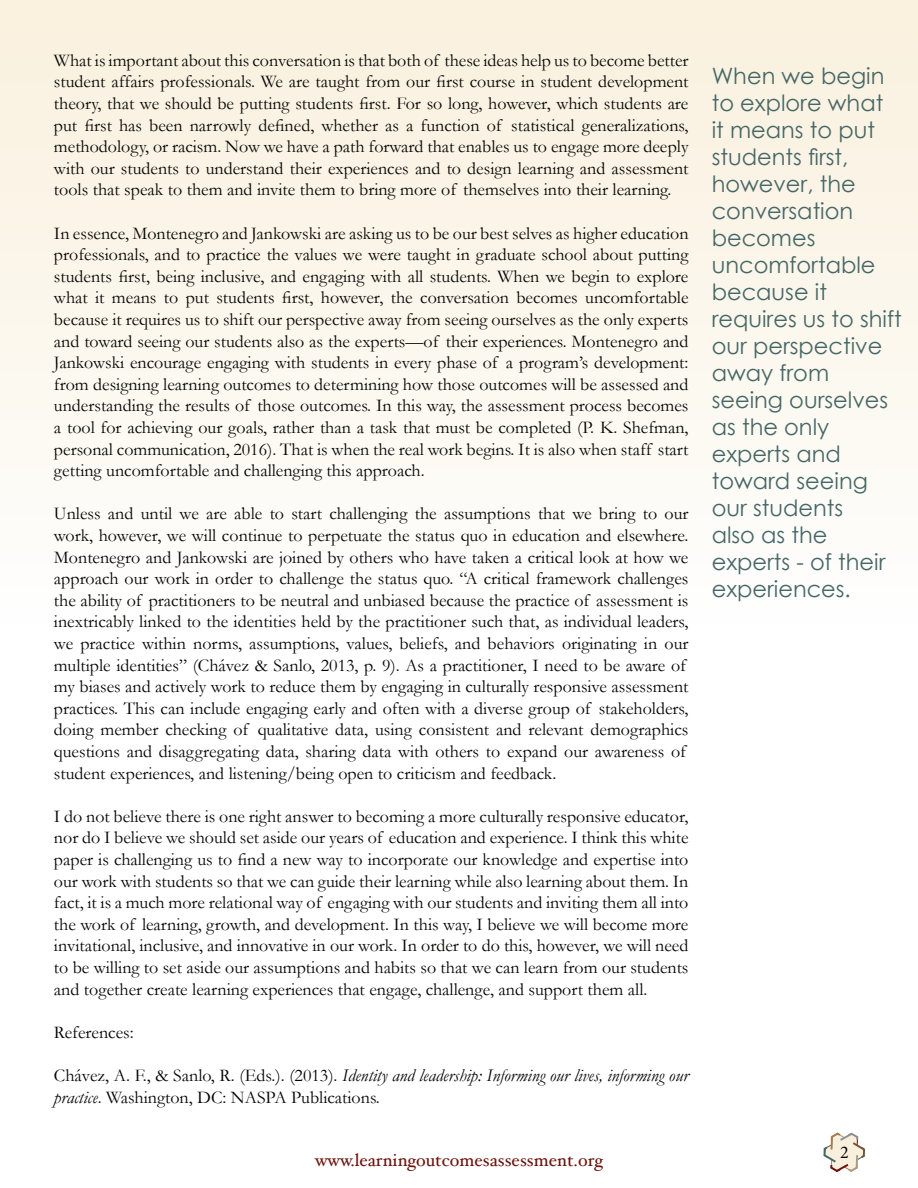
<style>
.page{position:relative;width:918px;height:1188px;background:#fff}
.page>*{position:absolute;margin:0;border:0;box-sizing:border-box;transform-origin:0 0}
.t1{font:22.5px/27px "Century Gothic";color:#466767}
.t2{font:18px/21.6px "Garamond";color:#040503;text-align:justify}
.t3{font:18px "Hoefler Text";color:#6c140e}
.t4{font:18px "Minion Pro";color:#040503}
.s1{font-style:italic}
</style>
<div class="page">
<div style="left:0;top:0;width:918px;height:632px;background:linear-gradient(to bottom,#f9f0dd,#fefefe)"></div>
<svg style="left:823px;top:1132px;width:42px;height:40px"></svg>
<p class="t2" style="left:54px;top:49px;width:636px">What is important about this conversation is that both of these ideas help us to become better student affairs professionals. We are taught from our first course in student development theory, that we should be putting students first. For so long, however, which students are put first has been narrowly defined, whether as a function of statistical generalizations, methodology, or racism. Now we have a path forward that enables us to engage more deeply with our students to understand their experiences and to design learning and assessment tools that speak to them and invite them to bring more of themselves into their learning.</p>
<p class="t2" style="left:54px;top:222px;width:636px">In essence, Montenegro and Jankowski are asking us to be our best selves as higher education professionals, and to practice the values we were taught in graduate school about putting students first, being inclusive, and engaging with all students. When we begin to explore what it means to put students first, however, the conversation becomes uncomfortable because it requires us to shift our perspective away from seeing ourselves as the only experts and toward seeing our students also as the experts—of their experiences. Montenegro and Jankowski encourage engaging with students in every phase of a program’s development: from designing learning outcomes to determining how those outcomes will be assessed and understanding the results of those outcomes. In this way, the assessment process becomes a tool for achieving our goals, rather than a task that must be completed (P. K. Shefman, personal communication, 2016). That is when the real work begins. It is also when staff start getting uncomfortable and challenging this approach.</p>
<p class="t2" style="left:54px;top:502px;width:636px;text-align:left">Unless and until we are able to start challenging the assumptions that we bring to our work, however, we will continue to perpetuate the status quo in education and elsewhere.<br>Montenegro and Jankowski are joined by others who have taken a critical look at how we approach our work in order to challenge the status quo. “A critical framework challenges the ability of practitioners to be neutral and unbiased because the practice of assessment is inextricably linked to the identities held by the practitioner such that, as individual leaders, we practice within norms, assumptions, values, beliefs, and behaviors originating in our multiple identities” (Chávez &amp; Sanlo, 2013, p. 9). As a practitioner, I need to be aware of my biases and actively work to reduce them by engaging in culturally responsive assessment practices. This can include engaging early and often with a diverse group of stakeholders, doing member checking of qualitative data, using consistent and relevant demographics questions and disaggregating data, sharing data with others to expand our awareness of student experiences, and listening/being open to criticism and feedback.</p>
<p class="t2" style="left:54px;top:805px;width:636px">I do not believe there is one right answer to becoming a more culturally responsive educator, nor do I believe we should set aside our years of education and experience. I think this white paper is challenging us to find a new way to incorporate our knowledge and expertise into our work with students so that we can guide their learning while also learning about them. In fact, it is a much more relational way of engaging with our students and inviting them all into the work of learning, growth, and development. In this way, I believe we will become more invitational, inclusive, and innovative in our work. In order to do this, however, we will need to be willing to set aside our assumptions and habits so that we can learn from our students and together create learning experiences that engage, challenge, and support them all.</p>
<p class="t2" style="left:54px;top:1021px;width:81px">References:</p>
<p class="t2" style="left:54px;top:1064px;width:636px">Chávez, A. F., &amp; Sanlo, R. (Eds.). (2013). <span class="s1">Identity and leadership: Informing our lives, informing our practice</span>. Washington, DC: NASPA Publications.</p>
<p class="t3" style="left:315px;top:1150px;width:289px">www.learningoutcomesassessment.org</p>
<p class="t1" style="left:712px;top:62px;width:192px">When we begin to explore what<br>it means to put students first, however, the conversation becomes uncomfortable because it requires us to shift our perspective away from seeing ourselves as the only experts and toward seeing our students<br>also as the experts - of their experiences.</p>
<p class="t4" style="left:840px;top:1141px;width:10px">2</p>
</div>
